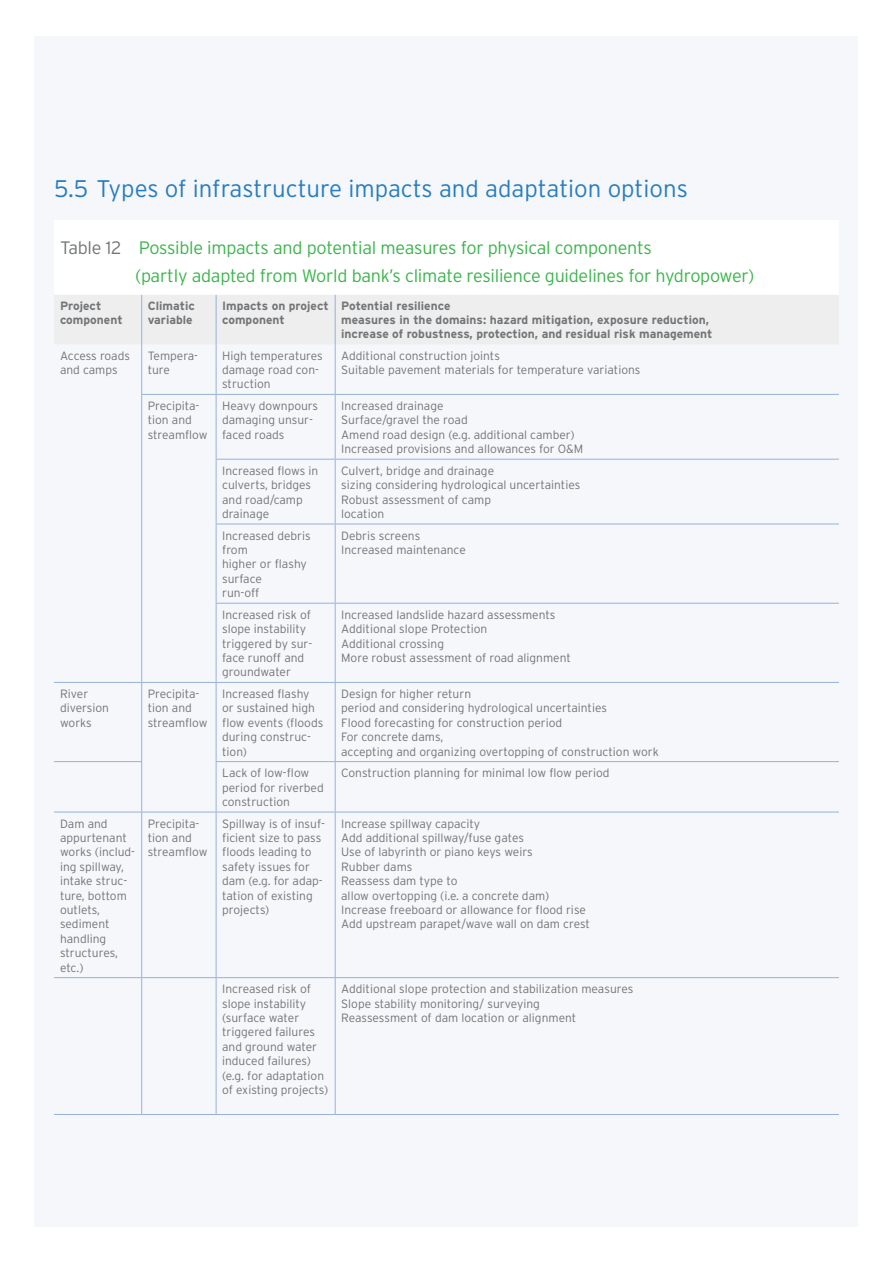
<style>
.page{position:relative;width:893px;height:1263px;background:#fff}
.page>*{position:absolute;margin:0;border:0;box-sizing:border-box;transform-origin:0 0}
.t1{font:300 24px "Interstate";color:#277dc1}
.t2{font:300 18px/28.5px "Interstate";letter-spacing:-.015em;color:#3ab54a}
.t3{font:300 12px/14.4px "Interstate";color:#727477}
.t4{font:700 12px/14.4px "Interstate";color:#727477}
.s1{color:#727477}
</style>
<div class="page">
<div style="left:35px;top:36px;width:823px;height:1191px;background:#f5f7fb"></div>
<div style="left:54px;top:221px;width:785px;height:74px;background:#fff"></div>
<div style="left:54px;top:295px;width:785px;height:49px;background:#edeeed"></div>
<hr style="left:141px;top:344px;width:1px;height:50px;background:#96b1dc">
<hr style="left:216px;top:344px;width:1px;height:50px;background:#96b1dc">
<hr style="left:335px;top:344px;width:1px;height:50px;background:#96b1dc">
<hr style="left:141px;top:394px;width:75px;height:1px;background:#96b1dc">
<hr style="left:141px;top:395px;width:1px;height:64px;background:#96b1dc">
<hr style="left:141px;top:459px;width:1px;height:65px;background:#96b1dc">
<hr style="left:141px;top:524px;width:1px;height:79px;background:#96b1dc">
<hr style="left:141px;top:603px;width:1px;height:79px;background:#96b1dc">
<hr style="left:216px;top:394px;width:119px;height:1px;background:#96b1dc">
<hr style="left:216px;top:395px;width:1px;height:64px;background:#96b1dc">
<hr style="left:335px;top:394px;width:504px;height:1px;background:#96b1dc">
<hr style="left:335px;top:395px;width:1px;height:64px;background:#96b1dc">
<hr style="left:216px;top:459px;width:119px;height:1px;background:#96b1dc">
<hr style="left:216px;top:460px;width:1px;height:64px;background:#96b1dc">
<hr style="left:335px;top:459px;width:504px;height:1px;background:#96b1dc">
<hr style="left:335px;top:460px;width:1px;height:64px;background:#96b1dc">
<hr style="left:216px;top:524px;width:119px;height:1px;background:#96b1dc">
<hr style="left:216px;top:524px;width:1px;height:79px;background:#96b1dc">
<hr style="left:335px;top:524px;width:504px;height:1px;background:#96b1dc">
<hr style="left:335px;top:524px;width:1px;height:79px;background:#96b1dc">
<hr style="left:216px;top:603px;width:119px;height:1px;background:#96b1dc">
<hr style="left:216px;top:604px;width:1px;height:78px;background:#96b1dc">
<hr style="left:335px;top:603px;width:504px;height:1px;background:#96b1dc">
<hr style="left:335px;top:604px;width:1px;height:78px;background:#96b1dc">
<hr style="left:54px;top:682px;width:88px;height:1px;background:#96b1dc">
<hr style="left:142px;top:682px;width:74px;height:1px;background:#96b1dc">
<hr style="left:141px;top:683px;width:1px;height:78px;background:#96b1dc">
<hr style="left:216px;top:682px;width:119px;height:1px;background:#96b1dc">
<hr style="left:216px;top:683px;width:1px;height:78px;background:#96b1dc">
<hr style="left:335px;top:682px;width:504px;height:1px;background:#96b1dc">
<hr style="left:335px;top:683px;width:1px;height:78px;background:#96b1dc">
<hr style="left:54px;top:761px;width:88px;height:1px;background:#96b1dc">
<hr style="left:141px;top:762px;width:1px;height:50px;background:#96b1dc">
<hr style="left:216px;top:761px;width:119px;height:1px;background:#96b1dc">
<hr style="left:216px;top:762px;width:1px;height:50px;background:#96b1dc">
<hr style="left:335px;top:761px;width:504px;height:1px;background:#96b1dc">
<hr style="left:335px;top:762px;width:1px;height:50px;background:#96b1dc">
<hr style="left:54px;top:812px;width:88px;height:1px;background:#96b1dc">
<hr style="left:142px;top:812px;width:74px;height:1px;background:#96b1dc">
<hr style="left:141px;top:812px;width:1px;height:165px;background:#96b1dc">
<hr style="left:216px;top:812px;width:119px;height:1px;background:#96b1dc">
<hr style="left:216px;top:812px;width:1px;height:165px;background:#96b1dc">
<hr style="left:335px;top:812px;width:504px;height:1px;background:#96b1dc">
<hr style="left:335px;top:812px;width:1px;height:165px;background:#96b1dc">
<hr style="left:54px;top:977px;width:88px;height:1px;background:#96b1dc">
<hr style="left:142px;top:977px;width:74px;height:1px;background:#96b1dc">
<hr style="left:141px;top:978px;width:1px;height:136px;background:#96b1dc">
<hr style="left:216px;top:977px;width:119px;height:1px;background:#96b1dc">
<hr style="left:216px;top:978px;width:1px;height:136px;background:#96b1dc">
<hr style="left:335px;top:977px;width:504px;height:1px;background:#96b1dc">
<hr style="left:335px;top:978px;width:1px;height:136px;background:#96b1dc">
<hr style="left:54px;top:1114px;width:88px;height:1px;background:#96b1dc">
<hr style="left:142px;top:1114px;width:74px;height:1px;background:#96b1dc">
<hr style="left:216px;top:1114px;width:119px;height:1px;background:#96b1dc">
<hr style="left:335px;top:1114px;width:504px;height:1px;background:#96b1dc">
<hr style="left:141px;top:295px;width:1px;height:49px;background:#96b1dc">
<hr style="left:216px;top:295px;width:1px;height:49px;background:#96b1dc">
<hr style="left:335px;top:295px;width:1px;height:49px;background:#96b1dc">
<h1 class="t1" style="left:54px;top:175px;width:635px">5.5 Types of infrastructure impacts and adaptation options</h1>
<h2 class="t2" style="left:135px;top:233px;width:621px;text-indent:-75px"><span class="s1">Table 12</span> Possible impacts and potential measures for physical components<br>(partly adapted from World bank’s climate resilience guidelines for hydropower)</h2>
<p class="t4" style="left:60px;top:298px;width:64px">Project component</p>
<p class="t4" style="left:148px;top:298px;width:49px">Climatic variable</p>
<p class="t4" style="left:222px;top:298px;width:108px">Impacts on project component</p>
<p class="t4" style="left:341px;top:298px;width:373px">Potential resilience<br>measures in the domains: hazard mitigation, exposure reduction, increase of robustness, protection, and residual risk management</p>
<p class="t3" style="left:60px;top:348px;width:72px">Access roads and camps</p>
<p class="t3" style="left:148px;top:348px;width:52px">Tempera&shy;ture</p>
<p class="t3" style="left:222px;top:348px;width:102px">High temperatures damage road con&shy;struction</p>
<p class="t3" style="left:341px;top:348px;width:301px">Additional construction joints<br>Suitable pavement materials for temperature variations</p>
<p class="t3" style="left:148px;top:398px;width:61px">Precipita&shy;tion and streamflow</p>
<p class="t3" style="left:222px;top:398px;width:98px">Heavy downpours damaging unsur&shy;faced roads</p>
<p class="t3" style="left:341px;top:398px;width:244px">Increased drainage<br>Surface/gravel the road<br>Amend road design (e.g. additional camber)<br>Increased provisions and allowances for O&amp;M</p>
<p class="t3" style="left:222px;top:463px;width:98px">Increased flows in culverts, bridges and road/camp drainage</p>
<p class="t3" style="left:341px;top:463px;width:241px">Culvert, bridge and drainage<br>sizing considering hydrological uncertainties<br>Robust assessment of camp<br>location</p>
<p class="t3" style="left:222px;top:528px;width:90px">Increased debris from<br>higher or flashy surface<br>run-off</p>
<p class="t3" style="left:341px;top:528px;width:126px">Debris screens<br>Increased maintenance</p>
<p class="t3" style="left:222px;top:607px;width:92px">Increased risk of slope instability triggered by sur&shy;face runoff and groundwater</p>
<p class="t3" style="left:341px;top:607px;width:231px">Increased landslide hazard assessments Additional slope Protection<br>Additional crossing<br>More robust assessment of road alignment</p>
<p class="t3" style="left:60px;top:686px;width:51px">River diversion works</p>
<p class="t3" style="left:148px;top:686px;width:61px">Precipita&shy;tion and streamflow</p>
<p class="t3" style="left:222px;top:686px;width:103px">Increased flashy or sustained high flow events (floods during construc&shy;tion)</p>
<p class="t3" style="left:341px;top:686px;width:319px">Design for higher return<br>period and considering hydrological uncertainties<br>Flood forecasting for construction period<br>For concrete dams,<br>accepting and organizing overtopping of construction work</p>
<p class="t3" style="left:222px;top:766px;width:103px">Lack of low-flow period for riverbed construction</p>
<p class="t3" style="left:341px;top:766px;width:270px">Construction planning for minimal low flow period</p>
<p class="t3" style="left:60px;top:816px;width:77px">Dam and appurtenant works (includ&shy;ing spillway, intake struc&shy;ture, bottom outlets, sediment handling structures, etc.)</p>
<p class="t3" style="left:148px;top:816px;width:61px">Precipita&shy;tion and streamflow</p>
<p class="t3" style="left:222px;top:816px;width:104px">Spillway is of insuf&shy;ficient size to pass floods leading to safety issues for dam (e.g. for adap&shy;tation of existing projects)</p>
<p class="t3" style="left:341px;top:816px;width:250px">Increase spillway capacity<br>Add additional spillway/fuse gates<br>Use of labyrinth or piano keys weirs<br>Rubber dams<br>Reassess dam type to<br>allow overtopping (i.e. a concrete dam)<br>Increase freeboard or allowance for flood rise<br>Add upstream parapet/wave wall on dam crest</p>
<p class="t3" style="left:222px;top:982px;width:108px">Increased risk of slope instability (surface water triggered failures and ground water induced failures) (e.g. for adaptation of existing projects)</p>
<p class="t3" style="left:341px;top:982px;width:294px">Additional slope protection and stabilization measures<br>Slope stability monitoring/ surveying<br>Reassessment of dam location or alignment</p>
</div>
